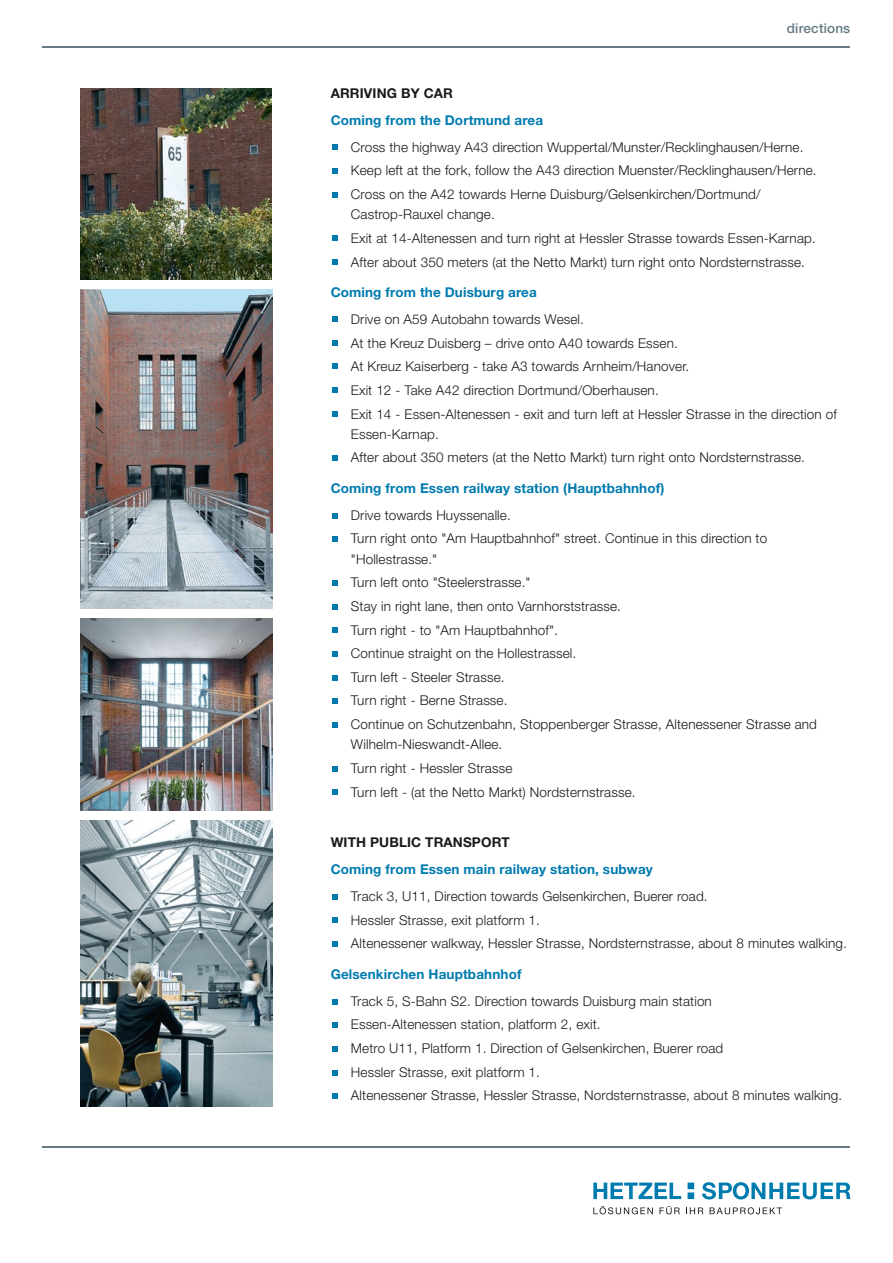
<style>
.page{position:relative;width:893px;height:1263px;background:#fff}
.page>*{position:absolute;margin:0;border:0;box-sizing:border-box;transform-origin:0 0}
.t1{font:300 13.5px/23.7px "Helvetica Neue LT";letter-spacing:.01em;color:#1a1a18}
.t2{font:700 13.5px "Helvetica Neue LT";letter-spacing:.01em;color:#007baf}
.t3{font:700 13.5px "Helvetica Neue LT";letter-spacing:.01em;color:#1a1a18}
.t4{font:500 13.5px "Helvetica Neue LT";letter-spacing:.015em;color:#647984}
</style>
<div class="page">
<img style="left:81px;top:619px;width:191px;height:191px">
<hr style="left:43px;top:46px;width:807px;height:2px;background:#647984">
<hr style="left:43px;top:1147px;width:807px;height:1px;background:#647984">
<img style="left:81px;top:290px;width:191px;height:319px">
<img style="left:81px;top:88px;width:191px;height:191px">
<svg style="left:332px;top:144px;width:6px;height:6px"></svg>
<svg style="left:332px;top:168px;width:6px;height:6px"></svg>
<svg style="left:332px;top:192px;width:6px;height:6px"></svg>
<svg style="left:332px;top:235px;width:6px;height:6px"></svg>
<svg style="left:332px;top:259px;width:6px;height:6px"></svg>
<svg style="left:332px;top:316px;width:6px;height:6px"></svg>
<svg style="left:332px;top:340px;width:6px;height:6px"></svg>
<svg style="left:332px;top:363px;width:6px;height:6px"></svg>
<svg style="left:332px;top:387px;width:6px;height:6px"></svg>
<svg style="left:332px;top:411px;width:6px;height:6px"></svg>
<svg style="left:332px;top:455px;width:6px;height:5px"></svg>
<svg style="left:332px;top:513px;width:6px;height:6px"></svg>
<svg style="left:332px;top:536px;width:6px;height:6px"></svg>
<svg style="left:332px;top:580px;width:6px;height:6px"></svg>
<svg style="left:332px;top:604px;width:6px;height:6px"></svg>
<svg style="left:332px;top:627px;width:6px;height:6px"></svg>
<svg style="left:332px;top:651px;width:6px;height:6px"></svg>
<svg style="left:332px;top:675px;width:6px;height:6px"></svg>
<svg style="left:332px;top:698px;width:6px;height:6px"></svg>
<svg style="left:332px;top:722px;width:6px;height:6px"></svg>
<svg style="left:332px;top:766px;width:6px;height:6px"></svg>
<svg style="left:332px;top:789px;width:6px;height:6px"></svg>
<svg style="left:332px;top:894px;width:6px;height:6px"></svg>
<svg style="left:332px;top:917px;width:6px;height:6px"></svg>
<svg style="left:332px;top:941px;width:6px;height:6px"></svg>
<svg style="left:332px;top:999px;width:6px;height:6px"></svg>
<svg style="left:332px;top:1022px;width:6px;height:6px"></svg>
<svg style="left:332px;top:1046px;width:6px;height:6px"></svg>
<svg style="left:332px;top:1070px;width:6px;height:5px"></svg>
<svg style="left:332px;top:1093px;width:6px;height:6px"></svg>
<img style="left:81px;top:820px;width:191px;height:286px">
<svg style="left:593px;top:1206px;width:60px;height:8px"></svg>
<svg style="left:659px;top:1206px;width:21px;height:8px"></svg>
<svg style="left:686px;top:1207px;width:17px;height:7px"></svg>
<svg style="left:710px;top:1207px;width:72px;height:7px"></svg>
<svg style="left:593px;top:1182px;width:257px;height:17px"></svg>
<p class="t4" style="left:787px;top:20px;width:65px">directions</p>
<p class="t3" style="left:331px;top:85px;width:124px">ARRIVING BY CAR</p>
<p class="t2" style="left:331px;top:112px;width:214px">Coming from the Dortmund area</p>
<p class="t1" style="left:351px;top:135px;width:467px">Cross the highway A43 direction Wuppertal/Munster/Recklinghausen/Herne.<br>Keep left at the fork, follow the A43 direction Muenster/Recklinghausen/Herne.<br>Cross on the A42 towards Herne Duisburg/Gelsenkirchen/Dortmund/</p>
<p class="t1" style="left:351px;top:202px;width:466px">Castrop-Rauxel change.<br>Exit at 14-Altenessen and turn right at Hessler Strasse towards Essen-Karnap.<br>After about 350 meters (at the Netto Markt) turn right onto Nordsternstrasse.</p>
<p class="t2" style="left:331px;top:284px;width:208px">Coming from the Duisburg area</p>
<p class="t1" style="left:351px;top:307px;width:488px">Drive on A59 Autobahn towards Wesel.<br>At the Kreuz Duisberg – drive onto A40 towards Essen.<br>At Kreuz Kaiserberg - take A3 towards Arnheim/Hanover.<br>Exit 12 - Take A42 direction Dortmund/Oberhausen.<br>Exit 14 - Essen-Altenessen - exit and turn left at Hessler Strasse in the direction of</p>
<p class="t1" style="left:351px;top:422px;width:456px">Essen-Karnap.<br>After about 350 meters (at the Netto Markt) turn right onto Nordsternstrasse.</p>
<p class="t2" style="left:331px;top:480px;width:335px">Coming from Essen railway station (Hauptbahnhof)</p>
<p class="t1" style="left:351px;top:503px;width:418px">Drive towards Huyssenalle.<br>Turn right onto "Am Hauptbahnhof" street. Continue in this direction to</p>
<p class="t1" style="left:351px;top:547px;width:468px">"Hollestrasse."<br>Turn left onto "Steelerstrasse."<br>Stay in right lane, then onto Varnhorststrasse.<br>Turn right - to "Am Hauptbahnhof".<br>Continue straight on the Hollestrassel.<br>Turn left - Steeler Strasse.<br>Turn right - Berne Strasse.<br>Continue on Schutzenbahn, Stoppenberger Strasse, Altenessener Strasse and</p>
<p class="t1" style="left:351px;top:732px;width:286px">Wilhelm-Nieswandt-Allee.<br>Turn right - Hessler Strasse<br>Turn left - (at the Netto Markt) Nordsternstrasse.</p>
<p class="t3" style="left:331px;top:834px;width:180px">WITH PUBLIC TRANSPORT</p>
<p class="t2" style="left:331px;top:861px;width:324px">Coming from Essen main railway station, subway</p>
<p class="t1" style="left:351px;top:884px;width:497px">Track 3, U11, Direction towards Gelsenkirchen, Buerer road.<br>Hessler Strasse, exit platform 1.<br>Altenessener walkway, Hessler Strasse, Nordsternstrasse, about 8 minutes walking.</p>
<p class="t2" style="left:331px;top:966px;width:192px">Gelsenkirchen Hauptbahnhof</p>
<p class="t1" style="left:351px;top:989px;width:493px">Track 5, S-Bahn S2. Direction towards Duisburg main station<br>Essen-Altenessen station, platform 2, exit.<br>Metro U11, Platform 1. Direction of Gelsenkirchen, Buerer road<br>Hessler Strasse, exit platform 1.<br>Altenessener Strasse, Hessler Strasse, Nordsternstrasse, about 8 minutes walking.</p>
</div>
